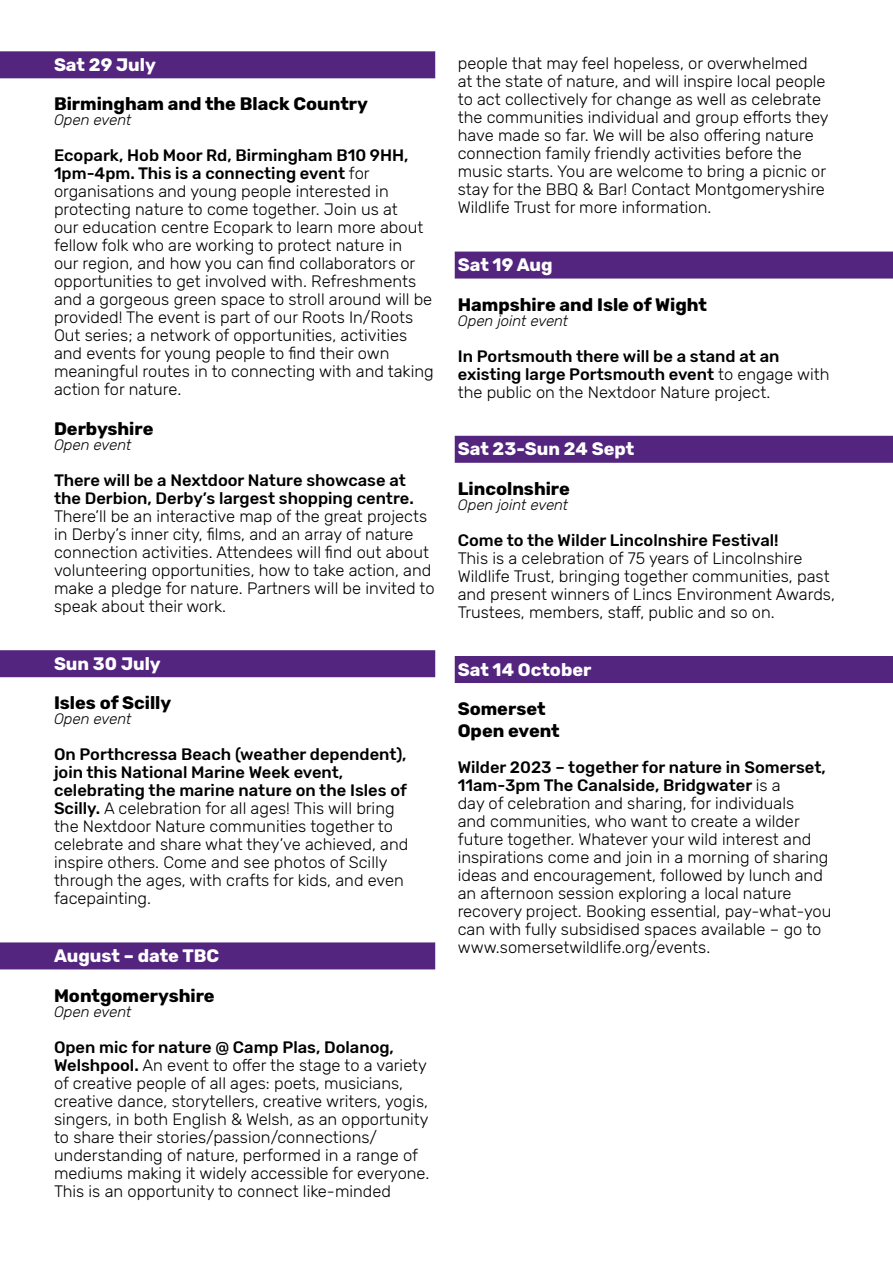
<style>
.page{position:relative;width:893px;height:1263px;background:#fff}
.page>*{position:absolute;margin:0;border:0;box-sizing:border-box;transform-origin:0 0}
.Location{font:700 18px "Rubik";color:#000}
.Left_Date{font:700 18px "Rubik";color:#fff}
.Right_Date{font:700 18px "Rubik";color:#fff}
.listing{font:300 16.5px/18px "Rubik";color:#000}
.listing-2{font:500 16.5px/18px "Rubik";color:#000}
.Event{font:italic 300 15px "Rubik";color:#000}
.s1{font-weight:500}
.s2{font-weight:300}
</style>
<div class="page">
<div style="left:0;top:51px;width:435px;height:27px;background:#54257f"></div>
<div style="left:0;top:650px;width:435px;height:27px;background:#54257f"></div>
<div style="left:0;top:942px;width:435px;height:27px;background:#54257f"></div>
<div style="left:455px;top:252px;width:438px;height:27px;background:#54257f"></div>
<div style="left:455px;top:436px;width:438px;height:27px;background:#54257f"></div>
<div style="left:455px;top:656px;width:438px;height:27px;background:#54257f"></div>
<p class="Right_Date" style="left:54px;top:54px;width:103px">Sat 29 July</p>
<p class="Location" style="left:54px;top:94px;width:316px">Birmingham and the Black Country</p>
<p class="Event" style="left:54px;top:112px;width:79px">Open event</p>
<p class="listing" style="left:54px;top:147px;width:381px"><span class="s1">Ecopark, Hob Moor Rd, Birmingham B10 9HH, 1pm-4pm. This is a connecting event</span> for organisations and young people interested in protecting nature to come together. Join us at<br>our education centre Ecopark to learn more about fellow folk who are working to protect nature in<br>our region, and how you can find collaborators or opportunities to get involved with. Refreshments and a gorgeous green space to stroll around will be provided! The event is part of our Roots In/Roots Out series; a network of opportunities, activities and events for young people to find their own meaningful routes in to connecting with and taking action for nature.</p>
<p class="Location" style="left:54px;top:418px;width:101px">Derbyshire</p>
<p class="Event" style="left:54px;top:437px;width:79px">Open event</p>
<p class="listing" style="left:54px;top:472px;width:382px"><span class="s1">There will be a Nextdoor Nature showcase at the Derbion, Derby’s largest shopping centre.<br></span>There’ll be an interactive map of the great projects in Derby’s inner city, films, and an array of nature connection activities. Attendees will find out about volunteering opportunities, how to take action, and make a pledge for nature. Partners will be invited to speak about their work.</p>
<p class="Right_Date" style="left:54px;top:653px;width:108px">Sun 30 July</p>
<p class="Location" style="left:54px;top:692px;width:119px">Isles of Scilly</p>
<p class="Event" style="left:54px;top:711px;width:79px">Open event</p>
<p class="listing" style="left:54px;top:746px;width:356px"><span class="s1">On Porthcressa Beach (weather dependent), join this National Marine Week event, celebrating the marine nature on the Isles of Scilly.</span> A celebration for all ages! This will bring the Nextdoor Nature communities together to celebrate and share what they’ve achieved, and inspire others. Come and see photos of Scilly through the ages, with crafts for kids, and even facepainting.</p>
<p class="Right_Date" style="left:54px;top:945px;width:167px">August – date TBC</p>
<p class="Location" style="left:54px;top:985px;width:162px">Montgomeryshire</p>
<p class="Event" style="left:54px;top:1003px;width:79px">Open event</p>
<p class="listing" style="left:54px;top:1038px;width:377px"><span class="s1">Open mic for nature @ Camp Plas, Dolanog, Welshpool.</span> An event to offer the stage to a variety of creative people of all ages: poets, musicians, creative dance, storytellers, creative writers, yogis, singers, in both English &amp; Welsh, as an opportunity to share their stories/passion/connections/ understanding of nature, performed in a range of mediums making it widely accessible for everyone.<br>This is an opportunity to connect like-minded</p>
<p class="listing" style="left:458px;top:55px;width:372px">people that may feel hopeless, or overwhelmed<br>at the state of nature, and will inspire local people to act collectively for change as well as celebrate the communities individual and group efforts they have made so far. We will be also offering nature connection family friendly activities before the music starts. You are welcome to bring a picnic or stay for the BBQ &amp; Bar! Contact Montgomeryshire Wildlife Trust for more information.</p>
<p class="Left_Date" style="left:458px;top:254px;width:96px">Sat 19 Aug</p>
<p class="Location" style="left:458px;top:294px;width:251px">Hampshire and Isle of Wight</p>
<p class="Event" style="left:458px;top:312px;width:112px">Open joint event</p>
<p class="listing-2" style="left:458px;top:347px;width:373px">In Portsmouth there will be a stand at an existing large Portsmouth event <span class="s2">to engage with the public on the Nextdoor Nature project.</span></p>
<p class="Left_Date" style="left:458px;top:438px;width:178px">Sat 23-Sun 24 Sept</p>
<p class="Location" style="left:458px;top:478px;width:114px">Lincolnshire</p>
<p class="Event" style="left:458px;top:496px;width:112px">Open joint event</p>
<p class="listing-2" style="left:458px;top:532px;width:322px">Come to the Wilder Lincolnshire Festival!</p>
<p class="listing" style="left:458px;top:550px;width:379px">This is a celebration of 75 years of Lincolnshire Wildlife Trust, bringing together communities, past and present winners of Lincs Environment Awards, Trustees, members, staff, public and so on.</p>
<p class="Left_Date" style="left:458px;top:659px;width:135px">Sat 14 October</p>
<p class="Location" style="left:458px;top:698px;width:89px">Somerset</p>
<p class="Location" style="left:458px;top:720px;width:104px">Open event</p>
<p class="listing" style="left:458px;top:758px;width:375px"><span class="s1">Wilder 2023 – together for nature in Somerset, 11am-3pm The Canalside, Bridgwater</span> is a<br>day of celebration and sharing, for individuals<br>and communities, who want to create a wilder future together. Whatever your wild interest and inspirations come and join in a morning of sharing ideas and encouragement, followed by lunch and an afternoon session exploring a local nature recovery project. Booking essential, pay-what-you can with fully subsidised spaces available – go to www.somersetwildlife.org/events.</p>
</div>
